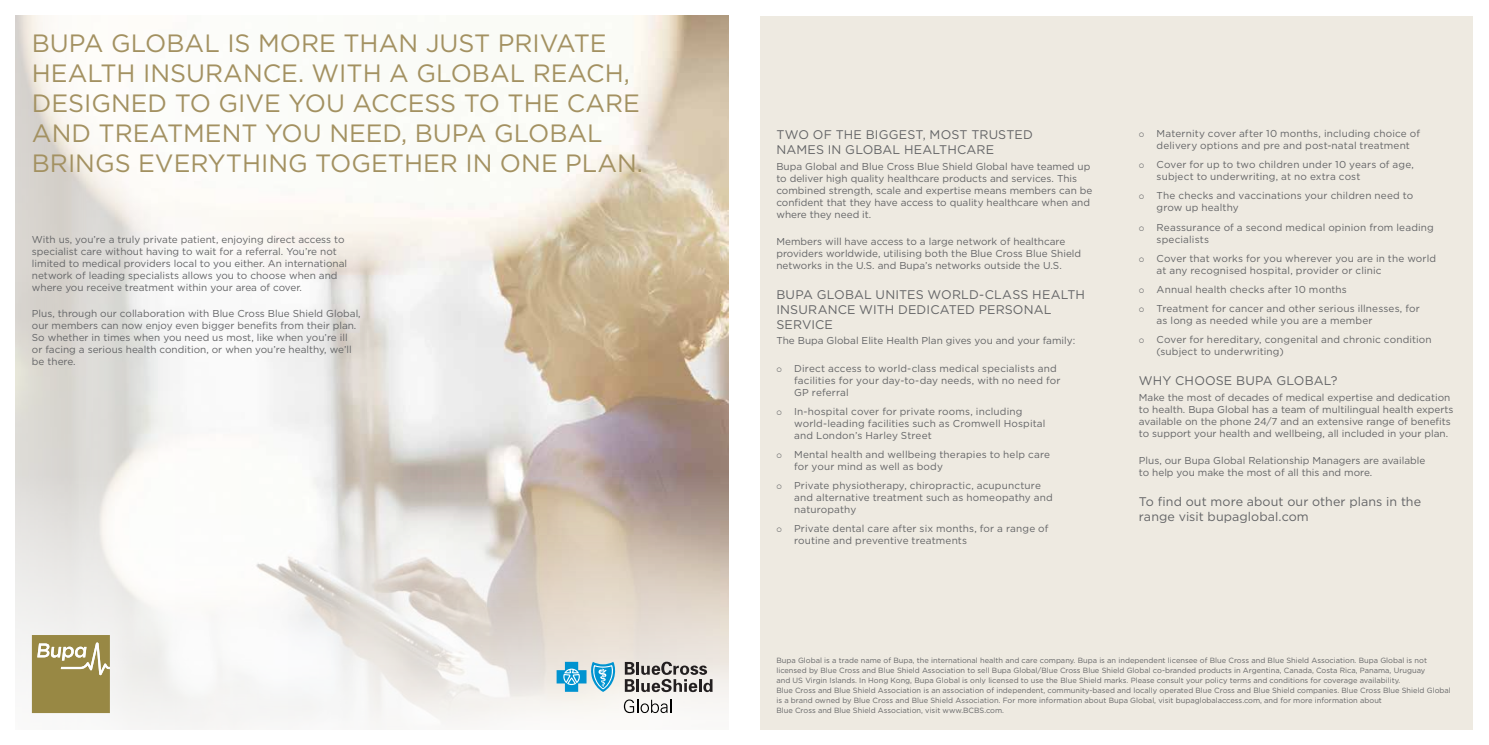
<style>
.page{position:relative;width:1489px;height:745px;background:#fff}
.page>*{position:absolute;margin:0;border:0;box-sizing:border-box;transform-origin:0 0}
.t1{font:25px/30px "Gotham";color:#a39161}
.t2{font:12.5px/15px "Gotham";letter-spacing:.01em;color:#636466}
.t3{font:10px/12px "Gotham";color:#636466}
.t4{font:7.5px/10px "Gotham";color:#636466}
</style>
<div class="page">
<img style="left:506px;top:16px;width:222px;height:455px">
<div style="left:760px;top:16px;width:712px;height:712px;background:#eeeae1"></div>
<svg style="left:506px;top:471px;width:223px;height:245px;background:#d6cabf"></svg>
<svg style="left:15px;top:15px;width:491px;height:715px;fill:#f6f6f4"></svg>
<svg style="left:32px;top:634px;width:78px;height:78px;background:#a39558"></svg>
<svg style="left:624px;top:699px;width:47px;height:13px"></svg>
<svg style="left:624px;top:661px;width:88px;height:30px;background:#a4a09d"></svg>
<svg style="left:556px;top:661px;width:59px;height:30px;background:#77c0dc"></svg>
<h1 class="t1" style="left:32px;top:28px;width:612px">BUPA GLOBAL IS MORE THAN JUST PRIVATE HEALTH INSURANCE. WITH A GLOBAL REACH, DESIGNED TO GIVE YOU ACCESS TO THE CARE AND TREATMENT YOU NEED, BUPA GLOBAL BRINGS EVERYTHING TOGETHER IN ONE PLAN.</h1>
<p class="t3" style="left:32px;top:233px;width:317px">With us, you’re a truly private patient, enjoying direct access to specialist care without having to wait for a referral. You’re not limited to medical providers local to you either. An international network of leading specialists allows you to choose when and where you receive treatment within your area of cover.</p>
<p class="t3" style="left:32px;top:307px;width:330px">Plus, through our collaboration with Blue Cross Blue Shield Global, our members can now enjoy even bigger benefits from their plan.<br>So whether in times when you need us most, like when you’re ill<br>or facing a serious health condition, or when you’re healthy, we’ll be there.</p>
<p class="t2" style="left:776px;top:127px;width:258px">TWO OF THE BIGGEST, MOST TRUSTED<br>NAMES IN GLOBAL HEALTHCARE</p>
<p class="t3" style="left:776px;top:160px;width:317px">Bupa Global and Blue Cross Blue Shield Global have teamed up to deliver high quality healthcare products and services. This combined strength, scale and expertise means members can be confident that they have access to quality healthcare when and where they need it.</p>
<p class="t3" style="left:776px;top:235px;width:306px">Members will have access to a large network of healthcare providers worldwide, utilising both the Blue Cross Blue Shield networks in the U.S. and Bupa’s networks outside the U.S.</p>
<p class="t2" style="left:776px;top:286px;width:310px">BUPA GLOBAL UNITES WORLD-CLASS HEALTH<br>INSURANCE WITH DEDICATED PERSONAL<br>SERVICE</p>
<p class="t3" style="left:776px;top:334px;width:300px">The Bupa Global Elite Health Plan gives you and your family:</p>
<p class="t3" style="left:794px;top:361px;width:268px;text-indent:-18px">○ Direct access to world-class medical specialists and facilities for your day-to-day needs, with no need for<br>GP referral</p>
<p class="t3" style="left:794px;top:404px;width:253px;text-indent:-18px">○ In-hospital cover for private rooms, including world-leading facilities such as Cromwell Hospital and London’s Harley Street</p>
<p class="t3" style="left:794px;top:447px;width:257px;text-indent:-18px">○ Mental health and wellbeing therapies to help care for your mind as well as body</p>
<p class="t3" style="left:794px;top:479px;width:260px;text-indent:-18px">○ Private physiotherapy, chiropractic, acupuncture and alternative treatment such as homeopathy and naturopathy</p>
<p class="t3" style="left:794px;top:522px;width:256px;text-indent:-18px">○ Private dental care after six months, for a range of routine and preventive treatments</p>
<p class="t3" style="left:1156px;top:127px;width:265px;text-indent:-18px">○ Maternity cover after 10 months, including choice of delivery options and pre and post-natal treatment</p>
<p class="t3" style="left:1156px;top:158px;width:259px;text-indent:-18px">○ Cover for up to two children under 10 years of age, subject to underwriting, at no extra cost</p>
<p class="t3" style="left:1156px;top:189px;width:258px;text-indent:-18px">○ The checks and vaccinations your children need to grow up healthy</p>
<p class="t3" style="left:1156px;top:220px;width:279px;text-indent:-18px">○ Reassurance of a second medical opinion from leading specialists</p>
<p class="t3" style="left:1156px;top:252px;width:281px;text-indent:-18px">○ Cover that works for you wherever you are in the world at any recognised hospital, provider or clinic</p>
<p class="t3" style="left:1138px;top:283px;width:209px">○ Annual health checks after 10 months</p>
<p class="t3" style="left:1156px;top:302px;width:265px;text-indent:-18px">○ Treatment for cancer and other serious illnesses, for as long as needed while you are a member</p>
<p class="t3" style="left:1156px;top:333px;width:276px;text-indent:-18px">○ Cover for hereditary, congenital and chronic condition (subject to underwriting)</p>
<p class="t2" style="left:1138px;top:372px;width:200px">WHY CHOOSE BUPA GLOBAL?</p>
<p class="t3" style="left:1138px;top:390px;width:316px">Make the most of decades of medical expertise and dedication to health. Bupa Global has a team of multilingual health experts available on the phone 24/7 and an extensive range of benefits to support your health and wellbeing, all included in your plan.</p>
<p class="t3" style="left:1138px;top:453px;width:288px">Plus, our Bupa Global Relationship Managers are available to help you make the most of all this and more.</p>
<p class="t2" style="left:1138px;top:493px;width:284px">To find out more about our other plans in the range visit bupaglobal.com</p>
<p class="t4" style="left:776px;top:654px;width:676px">Bupa Global is a trade name of Bupa, the international health and care company. Bupa is an independent licensee of Blue Cross and Blue Shield Association. Bupa Global is not licensed by Blue Cross and Blue Shield Association to sell Bupa Global/Blue Cross Blue Shield Global co-branded products in Argentina, Canada, Costa Rica, Panama, Uruguay<br>and US Virgin Islands. In Hong Kong, Bupa Global is only licensed to use the Blue Shield marks. Please consult your policy terms and conditions for coverage availability.<br>Blue Cross and Blue Shield Association is an association of independent, community-based and locally operated Blue Cross and Blue Shield companies. Blue Cross Blue Shield Global is a brand owned by Blue Cross and Blue Shield Association. For more information about Bupa Global, visit bupaglobalaccess.com, and for more information about<br>Blue Cross and Blue Shield Association, visit www.BCBS.com.</p>
</div>
